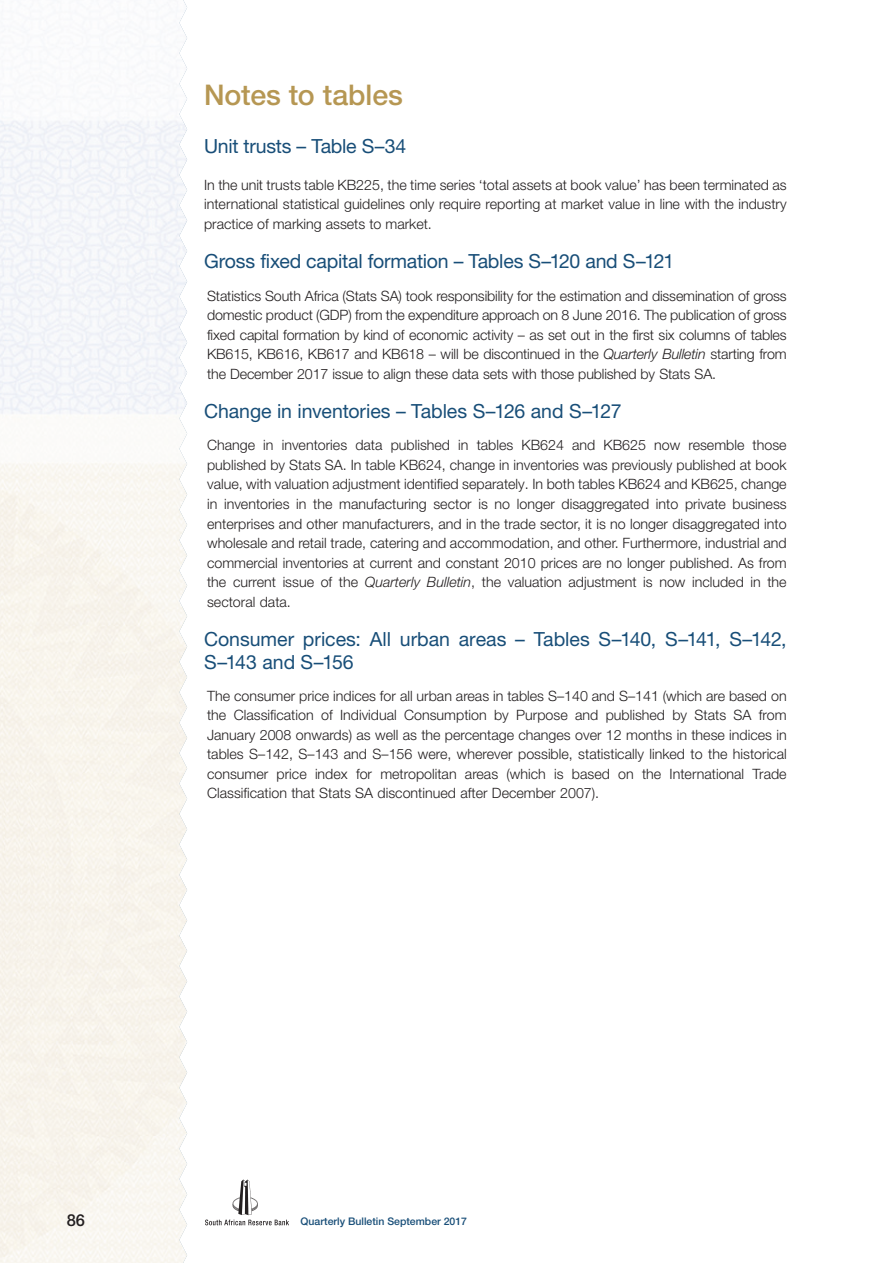
<style>
.page{position:relative;width:893px;height:1263px;background:#fff}
.page>*{position:absolute;margin:0;border:0;box-sizing:border-box;transform-origin:0 0}
.Main_Heading{font:500 28.5px "Helvetica Neue LT Pro";letter-spacing:-.005em;color:#b69753}
.Heading_level_3{font:19.5px/22.5px "Helvetica Neue LT Pro";letter-spacing:-.01em;color:#184e78}
.t1{font:500 16.5px "Helvetica Neue LT Pro";color:#231f20}
.body_BULLETS{font:300 14.25px/19.5px "Helvetica Neue LT Pro";color:#231f20;text-align:justify}
.Heading_level_3-2{font:300 14.25px/19.5px "Helvetica Neue LT Pro";color:#231f20;text-align:justify}
.t2{font:500 10.5px "Helvetica Neue LT Pro";color:#184e78}
.s1{font-style:italic}
</style>
<div class="page">
<img style="left:205px;top:1179px;width:84px;height:47px">
<p class="Main_Heading" style="left:204px;top:78px;width:200px">Notes to tables</p>
<p class="Heading_level_3" style="left:204px;top:135px;width:204px">Unit trusts – Table S–34</p>
<p class="Heading_level_3-2" style="left:204px;top:175px;width:584px">In the unit trusts table KB225, the time series ‘total assets at book value’ has been terminated as international statistical guidelines only require reporting at market value in line with the industry practice of marking assets to market.</p>
<p class="Heading_level_3" style="left:204px;top:250px;width:472px">Gross fixed capital formation – Tables S–120 and S–121</p>
<p class="body_BULLETS" style="left:207px;top:286px;width:581px">Statistics South Africa (Stats SA) took responsibility for the estimation and dissemination of gross domestic product (GDP) from the expenditure approach on 8 June 2016. The publication of gross fixed capital formation by kind of economic activity – as set out in the first six columns of tables KB615, KB616, KB617 and KB618 – will be discontinued in the <span class="s1">Quarterly Bulletin</span> starting from the December 2017 issue to align these data sets with those published by Stats SA.</p>
<p class="Heading_level_3" style="left:204px;top:400px;width:419px">Change in inventories – Tables S–126 and S–127</p>
<p class="body_BULLETS" style="left:207px;top:435px;width:581px">Change in inventories data published in tables KB624 and KB625 now resemble those published by Stats SA. In table KB624, change in inventories was previously published at book value, with valuation adjustment identified separately. In both tables KB624 and KB625, change in inventories in the manufacturing sector is no longer disaggregated into private business enterprises and other manufacturers, and in the trade sector, it is no longer disaggregated into wholesale and retail trade, catering and accommodation, and other. Furthermore, industrial and commercial inventories at current and constant 2010 prices are no longer published. As from the current issue of the <span class="s1">Quarterly Bulletin</span>, the valuation adjustment is now included in the sectoral data.</p>
<p class="Heading_level_3" style="left:204px;top:627px;width:584px">Consumer prices: All urban areas – Tables S–140, S–141, S–142,<br>S–143 and S–156</p>
<p class="body_BULLETS" style="left:207px;top:686px;width:581px">The consumer price indices for all urban areas in tables S–140 and S–141 (which are based on the Classification of Individual Consumption by Purpose and published by Stats SA from January 2008 onwards) as well as the percentage changes over 12 months in these indices in tables S–142, S–143 and S–156 were, wherever possible, statistically linked to the historical consumer price index for metropolitan areas (which is based on the International Trade Classification that Stats SA discontinued after December 2007).</p>
<p class="t1" style="left:67px;top:1210px;width:20px">86</p>
<p class="t2" style="left:301px;top:1214px;width:168px">Quarterly Bulletin September 2017</p>
</div>
